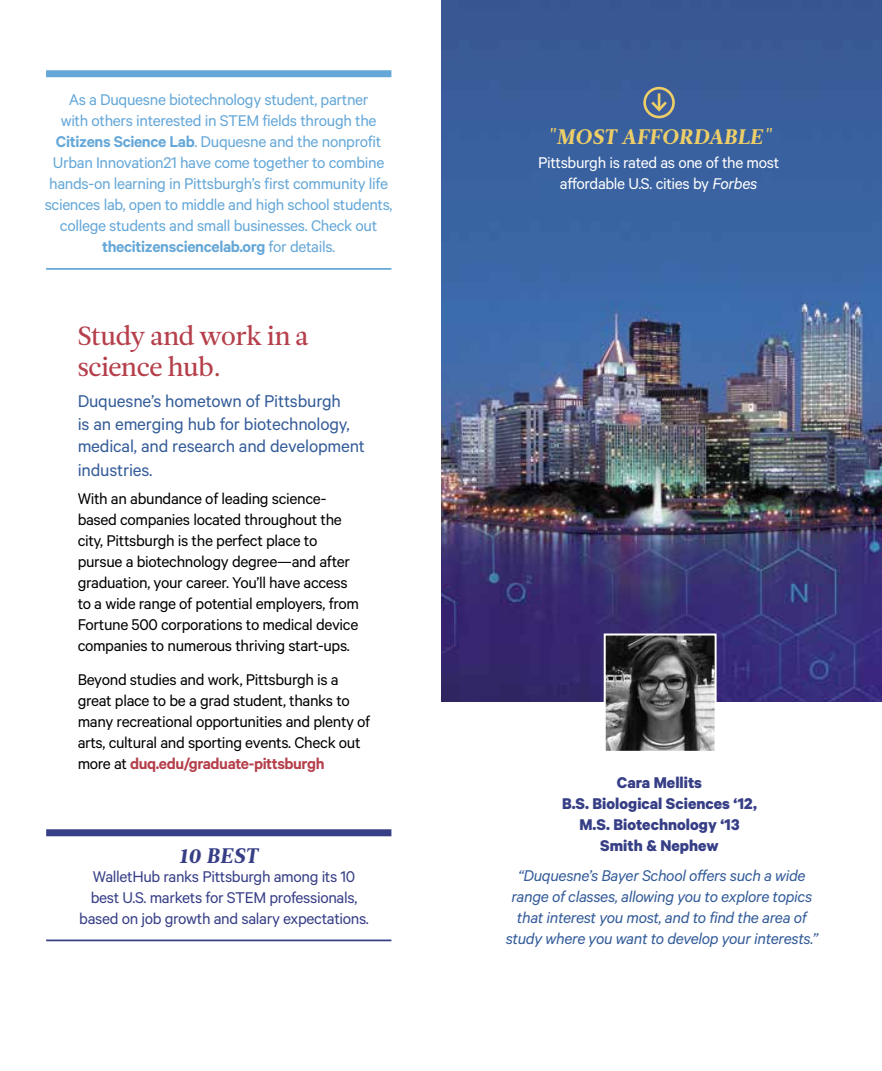
<style>
.page{position:relative;width:882px;height:1071px;background:#fff}
.page>*{position:absolute;margin:0;border:0;box-sizing:border-box;transform-origin:0 0}
.t1{font:26.25px/31.5px "Leitura News Roman 2";letter-spacing:-.02em;color:#b53f4a}
.t2{font:21px "Leitura News Italic 4";letter-spacing:.02em;color:#edce68}
.t3{font:21px "Leitura News Italic 4";letter-spacing:.025em;color:#363e86}
.t4{font:19.25px/22.9px "Calibre";letter-spacing:-.01em;color:#345c99}
.t5{font:17.5px/21px "Calibre";letter-spacing:-.02em;color:#000}
.t6{font:17.5px/21px "Calibre";letter-spacing:-.02em;color:#64a7d8;text-align:center}
.t7{font:italic 17.5px/21px "Calibre";letter-spacing:-.02em;color:#345c99;text-align:center}
.t8{font:17.5px/21px "Calibre";letter-spacing:-.02em;color:#363e86;text-align:center}
.t9{font:700 17.5px/21px "Calibre";color:#363e86;text-align:center}
.t10{font:17.5px/21px "Calibre";letter-spacing:-.02em;color:#fff;text-align:center}
.s1{font-weight:600}
.s2{font-weight:600;color:#b53f4a}
.s3{font-style:italic}
</style>
<div class="page">
<img style="left:441px;top:0;width:441px;height:702px">
<img style="left:607px;top:637px;width:107px;height:113px">
<div style="left:604px;top:634px;width:113px;height:119px;border:2px solid #fff"></div>
<div style="left:46px;top:70px;width:345px;height:7px;background:#64a7d8"></div>
<hr style="left:46px;top:268px;width:345px;height:2px;background:#64a7d8">
<div style="left:46px;top:829px;width:345px;height:7px;background:#363e86"></div>
<hr style="left:46px;top:940px;width:345px;height:1px;background:#363e86">
<div style="left:643px;top:87px;width:32px;height:31px;border:3px solid #edce68;border-radius:50%"></div>
<svg style="left:649px;top:93px;width:21px;height:21px"></svg>
<p class="t6" style="left:45px;top:88px;width:349px">As a Duquesne biotechnology student, partner<br>with others interested in STEM fields through the <span class="s1">Citizens Science Lab</span>. Duquesne and the nonprofit Urban Innovation21 have come together to combine hands-on learning in Pittsburgh’s first community life sciences lab, open to middle and high school students, college students and small businesses. Check out <span class="s1">thecitizensciencelab.org</span> for details.</p>
<h1 class="t1" style="left:78px;top:320px;width:233px">Study and work in a science hub.</h1>
<p class="t4" style="left:78px;top:389px;width:289px">Duquesne’s hometown of Pittsburgh<br>is an emerging hub for biotechnology, medical, and research and development industries.</p>
<p class="t5" style="left:78px;top:488px;width:283px">With an abundance of leading science&shy;based companies located throughout the city, Pittsburgh is the perfect place to pursue a biotechnology degree—and after graduation, your career. You’ll have access to a wide range of potential employers, from Fortune 500 corporations to medical device companies to numerous thriving start-ups.</p>
<p class="t5" style="left:78px;top:668px;width:294px">Beyond studies and work, Pittsburgh is a great place to be a grad student, thanks to many recreational opportunities and plenty of arts, cultural and sporting events. Check out more at <span class="s2">duq.edu/graduate-pittsburgh</span></p>
<p class="t3" style="left:179px;top:843px;width:80px">10 BEST</p>
<p class="t8" style="left:79px;top:865px;width:291px">WalletHub ranks Pittsburgh among its 10 best U.S. markets for STEM professionals, based on job growth and salary expectations.</p>
<p class="t2" style="left:547px;top:125px;width:226px">"MOST AFFORDABLE"</p>
<p class="t10" style="left:538px;top:151px;width:243px">Pittsburgh is rated as one of the most affordable U.S. cities by <span class="s3">Forbes</span></p>
<p class="t9" style="left:562px;top:771px;width:196px">Cara Mellits<br>B.S. Biological Sciences ‘12,<br>M.S. Biotechnology ‘13<br>Smith &amp; Nephew</p>
<p class="t7" style="left:506px;top:864px;width:314px">“Duquesne’s Bayer School offers such a wide range of classes, allowing you to explore topics that interest you most, and to find the area of study where you want to develop your interests.”</p>
</div>
